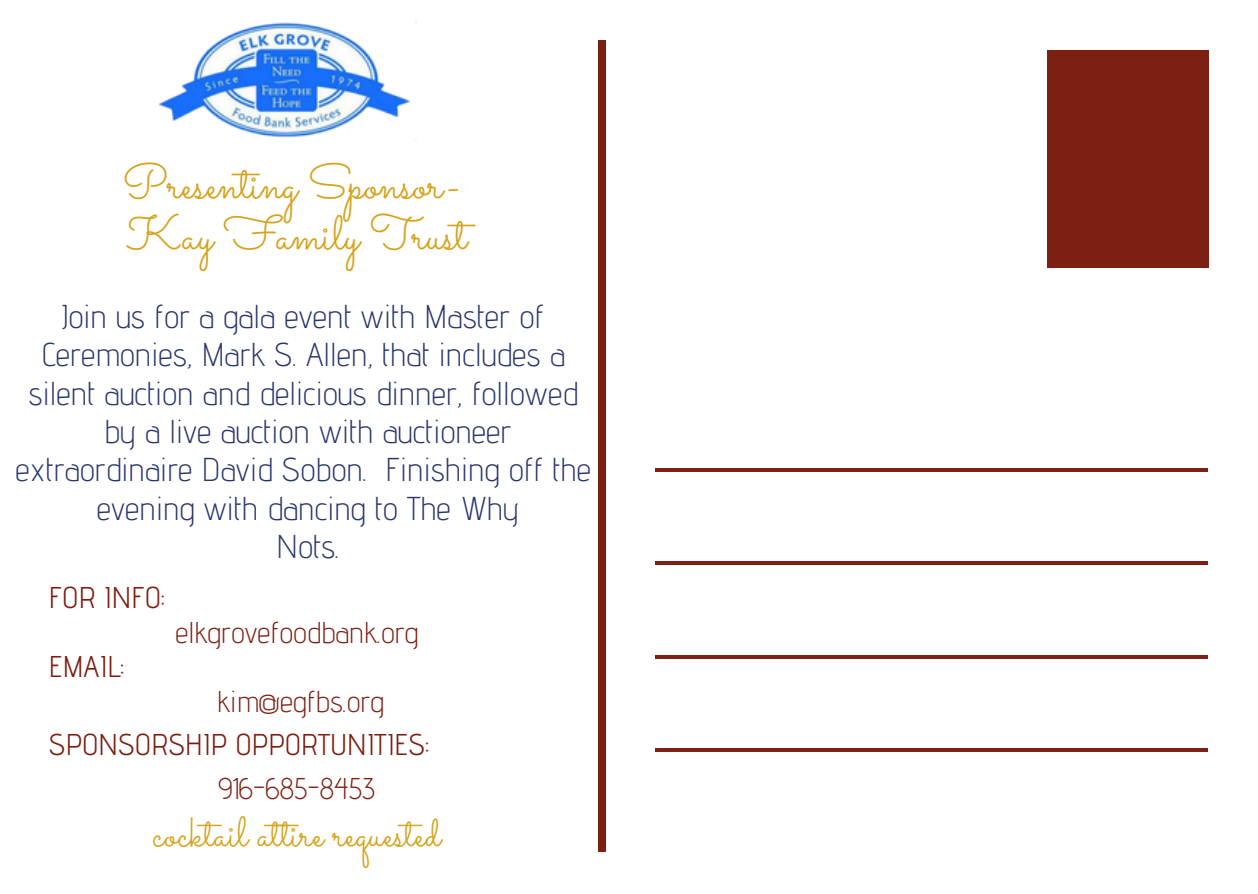
<style>
.page{position:relative;width:1258px;height:894px;background:#fff}
.page>*{position:absolute;margin:0;border:0;box-sizing:border-box;transform-origin:0 0}
.t1{font:48px/51.9px "Sacramento";color:#d6a31e}
.t2{font:42px "Sacramento";color:#d6a31e}
.t3{font:300 33px/38.4px "Advent Pro";color:#29366d;text-align:center}
.t4{font:300 30px "Advent Pro";color:#7d1f12}
.t5{font:30px "Advent Pro";color:#7d1f12}
</style>
<div class="page">
<div style="left:1047px;top:51px;width:162px;height:216px;background:#7d1f12"></div>
<div style="left:598px;top:40px;width:7px;height:811px;background:#7d1f12"></div>
<hr style="left:1184px;top:468px;width:23px;height:3px;background:#7d1f12">
<hr style="left:1184px;top:561px;width:23px;height:4px;background:#7d1f12">
<svg style="left:1184px;top:655px;width:23px;height:3px"></svg>
<svg style="left:1184px;top:748px;width:23px;height:3px"></svg>
<hr style="left:656px;top:468px;width:528px;height:3px;background:#7d1f12">
<hr style="left:656px;top:561px;width:528px;height:4px;background:#7d1f12">
<hr style="left:656px;top:655px;width:528px;height:3px;background:#7d1f12">
<hr style="left:656px;top:748px;width:528px;height:3px;background:#7d1f12">
<img style="left:158px;top:21px;width:259px;height:119px">
<h1 class="t1" style="left:122px;top:155px;width:346px">Presenting Sponsor-<br>Kay Family Trust</h1>
<p class="t3" style="left:16px;top:296px;width:577px">Join us for a gala event with Master of Ceremonies, Mark S. Allen, that includes a silent auction and delicious dinner, followed by a live auction with auctioneer extraordinaire David Sobon. Finishing off the evening with dancing to The Why<br>Nots.</p>
<p class="t5" style="left:49px;top:579px;width:117px">FOR INFO:</p>
<p class="t4" style="left:175px;top:613px;width:244px">elkgrovefoodbank.org</p>
<p class="t5" style="left:49px;top:648px;width:77px">EMAIL:</p>
<p class="t4" style="left:217px;top:682px;width:168px">kim@egfbs.org</p>
<p class="t5" style="left:49px;top:726px;width:381px">SPONSORSHIP OPPORTUNITIES:</p>
<p class="t4" style="left:218px;top:770px;width:158px">916-685-8453</p>
<p class="t2" style="left:152px;top:806px;width:290px">cocktail at ire requested</p>
</div>
